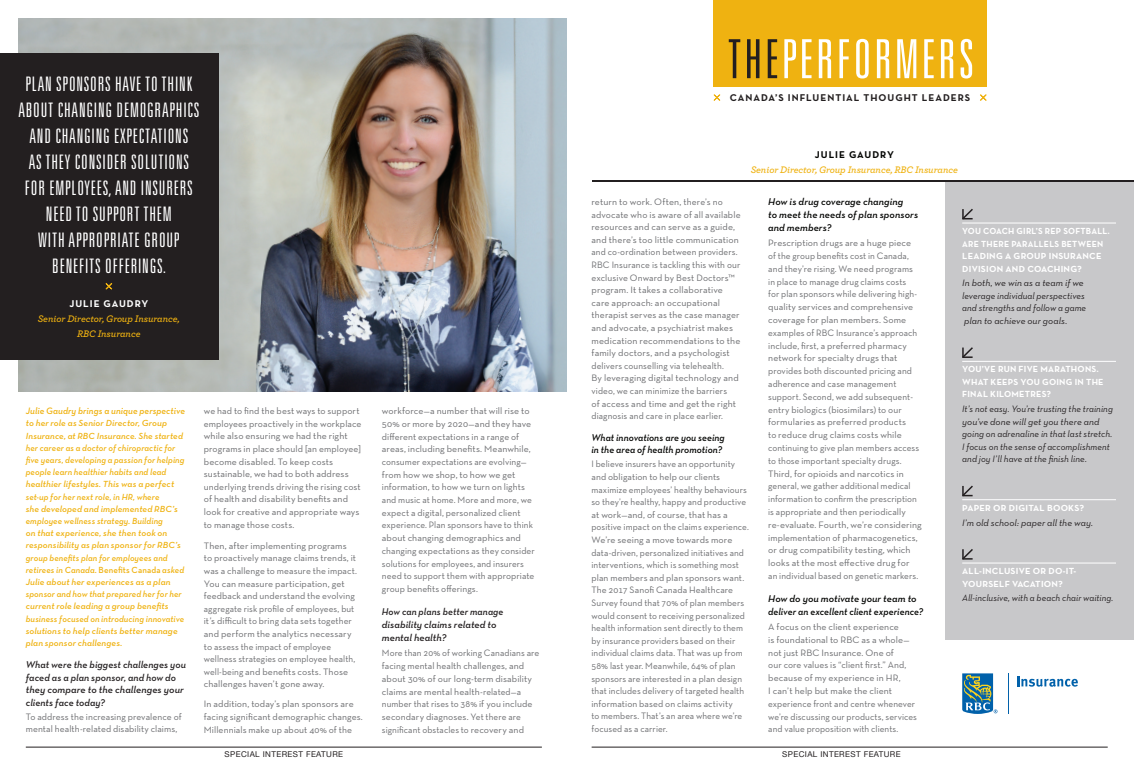
<style>
.page{position:relative;width:1134px;height:774px;background:#fff}
.page>*{position:absolute;margin:0;border:0;box-sizing:border-box;transform-origin:0 0}
.t1{font:300 ultra-condensed 54px "Univers";letter-spacing:.05em;color:#fff}
.t2{font:300 ultra-condensed 20px/26px "Univers";letter-spacing:.04em;color:#fff;text-align:center}
.t3{font:italic 600 10px/12.6px "Neutra Text TF";letter-spacing:.01em;color:#040503}
.t4{font:italic 600 10px/12.6px "Neutra Text TF";letter-spacing:.01em;color:#231f20}
.t5{font:italic 600 10px/15px "Archer Pro";letter-spacing:-.01em;color:#efb211;text-align:center}
.t6{font:10px "Neutra Text TF Bold SC";letter-spacing:.1em;color:#231f20}
.t7{font:10px "Neutra Text TF Bold SC";letter-spacing:.1em;color:#fff}
.t8{font:10px "Neutra Text TF Bold SC";letter-spacing:.1em;color:#040503}
.t9{font:9.5px/12.6px "Neutra Text TF";letter-spacing:.01em;color:#6c6d70}
.t10{font:italic 9.5px/12.5px "Neutra Text TF";letter-spacing:.005em;color:#231f20}
.t11{font:italic 600 9.5px "Neutra Text TF";letter-spacing:.01em;color:#efb211}
.t12{font:italic 600 9px/12.2px "Neutra Text TF";letter-spacing:.01em;color:#efb211}
.t13{font:700 9px/12.5px "Neutra Text TF";letter-spacing:.025em;color:#fff}
.t14{font:8px "Helvetica Neue";letter-spacing:.05em;color:#231f20}
.s1{font-style:normal}
.s2{color:#231f20}
</style>
<div class="page">
<div style="left:714px;top:0;width:273px;height:87px;background:#efb211"></div>
<svg style="left:980px;top:94px;width:7px;height:7px"></svg>
<svg style="left:713px;top:94px;width:8px;height:7px"></svg>
<img style="left:18px;top:18px;width:549px;height:373px">
<div style="left:0;top:54px;width:219px;height:306px;background:#231f20"></div>
<hr style="left:26px;top:747px;width:516px;height:1px;background:#231f20">
<hr style="left:592px;top:747px;width:516px;height:1px;background:#231f20">
<svg style="left:105px;top:283px;width:8px;height:7px"></svg>
<div style="left:945px;top:181px;width:189px;height:459px;background:#c8c8ca"></div>
<hr style="left:962px;top:223px;width:154px;height:1px;background:#fff">
<hr style="left:962px;top:361px;width:154px;height:1px;background:#fff">
<hr style="left:962px;top:499px;width:154px;height:1px;background:#fff">
<hr style="left:962px;top:563px;width:154px;height:1px;background:#fff">
<svg style="left:962px;top:208px;width:11px;height:12px"></svg>
<svg style="left:962px;top:347px;width:11px;height:11px"></svg>
<svg style="left:962px;top:485px;width:11px;height:12px"></svg>
<svg style="left:962px;top:549px;width:11px;height:11px"></svg>
<hr style="left:592px;top:180px;width:542px;height:2px;background:#231f20">
<svg style="left:962px;top:673px;width:35px;height:41px"></svg>
<hr style="left:1008px;top:673px;width:1px;height:41px;background:#0161aa">
<svg style="left:1017px;top:676px;width:61px;height:11px"></svg>
<p class="t2" style="left:18px;top:71px;width:183px">PLAN SPONSORS HAVE TO THINK<br>ABOUT CHANGING DEMOGRAPHICS<br>AND CHANGING EXPECTATIONS<br>AS THEY CONSIDER SOLUTIONS<br>FOR EMPLOYEES, AND INSURERS<br>NEED TO SUPPORT THEM<br>WITH APPROPRIATE GROUP<br>BENEFITS OFFERINGS.</p>
<p class="t7" style="left:69px;top:297px;width:80px">JULIE GAUDRY</p>
<p class="t5" style="left:38px;top:310px;width:143px">Senior Director, Group Insurance,<br>RBC Insurance</p>
<p class="t11" style="left:26px;top:405px;width:161px">Julie Gaudry brings a unique perspective</p>
<p class="t12" style="left:26px;top:417px;width:160px">to her role as Senior Director, Group Insurance, at RBC Insurance. She started her career as a doctor of chiropractic for five years, developing a passion for helping people learn healthier habits and lead healthier lifestyles. This was a perfect set-up for her next role, in HR, where<br>she developed and implemented RBC’s employee wellness strategy. Building<br>on that experience, she then took on responsibility as plan sponsor for RBC’s group benefits plan for employees and retirees in Canada. <span class="s1">Benefits Canada</span> asked Julie about her experiences as a plan sponsor and how that prepared her for her current role leading a group benefits business focused on introducing innovative solutions to help clients better manage plan sponsor challenges.</p>
<p class="t4" style="left:26px;top:658px;width:162px">What were the biggest challenges you faced as a plan sponsor, and how do they compare to the challenges your clients face today?</p>
<p class="t9" style="left:26px;top:710px;width:157px">To address the increasing prevalence of mental health-related disability claims,</p>
<p class="t9" style="left:204px;top:404px;width:159px">we had to find the best ways to support employees proactively in the workplace while also ensuring we had the right programs in place should [an employee] become disabled. To keep costs sustainable, we had to both address underlying trends driving the rising cost of health and disability benefits and look for creative and appropriate ways to manage those costs.</p>
<p class="t9" style="left:204px;top:539px;width:155px">Then, after implementing programs to proactively manage claims trends, it was a challenge to measure the impact.<br>You can measure participation, get feedback and understand the evolving aggregate risk profile of employees, but it’s difficult to bring data sets together and perform the analytics necessary to assess the impact of employee wellness strategies on employee health, well-being and benefits costs. Those challenges haven’t gone away.</p>
<p class="t9" style="left:204px;top:698px;width:161px">In addition, today’s plan sponsors are facing significant demographic changes.<br>Millennials make up about 40% of the</p>
<p class="t9" style="left:382px;top:404px;width:155px">workforce—a number that will rise to 50% or more by 2020—and they have different expectations in a range of areas, including benefits. Meanwhile, consumer expectations are evolving— from how we shop, to how we get information, to how we turn on lights and music at home. More and more, we expect a digital, personalized client experience. Plan sponsors have to think about changing demographics and changing expectations as they consider solutions for employees, and insurers need to support them with appropriate group benefits offerings.</p>
<p class="t4" style="left:382px;top:606px;width:123px">How can plans better manage disability claims related to mental health?</p>
<p class="t9" style="left:382px;top:647px;width:159px">More than 20% of working Canadians are facing mental health challenges, and about 30% of our long-term disability claims are mental health-related—a number that rises to 38% if you include secondary diagnoses. Yet there are significant obstacles to recovery and</p>
<p class="t1" style="left:728px;top:31px;width:248px"><span class="s2">THE</span>PERFORMERS</p>
<p class="t6" style="left:730px;top:91px;width:242px">CANADA’S INFLUENTIAL THOUGHT LEADERS</p>
<p class="t8" style="left:815px;top:149px;width:80px">JULIE GAUDRY</p>
<p class="t5" style="left:751px;top:162px;width:209px">Senior Director, Group Insurance, RBC Insurance</p>
<p class="t9" style="left:591px;top:195px;width:151px">return to work. Often, there’s no advocate who is aware of all available resources and can serve as a guide, and there’s too little communication and co-ordination between providers.<br>RBC Insurance is tackling this with our exclusive Onward by Best Doctors™ program. It takes a collaborative care approach: an occupational therapist serves as the case manager and advocate, a psychiatrist makes medication recommendations to the family doctors, and a psychologist delivers counselling via telehealth.<br>By leveraging digital technology and video, we can minimize the barriers<br>of access and time and get the right diagnosis and care in place earlier.</p>
<p class="t3" style="left:591px;top:431px;width:135px">What innovations are you seeing in the area of health promotion?</p>
<p class="t9" style="left:591px;top:458px;width:159px">I believe insurers have an opportunity and obligation to help our clients maximize employees’ healthy behaviours so they’re healthy, happy and productive at work—and, of course, that has a positive impact on the claims experience.<br>We’re seeing a move towards more data-driven, personalized initiatives and interventions, which is something most plan members and plan sponsors want.<br>The 2017 Sanofi Canada Healthcare Survey found that 70% of plan members would consent to receiving personalized health information sent directly to them by insurance providers based on their individual claims data. That was up from 58% last year. Meanwhile, 64% of plan sponsors are interested in a plan design that includes delivery of targeted health information based on claims activity<br>to members. That’s an area where we’re focused as a carrier.</p>
<p class="t3" style="left:768px;top:196px;width:151px">How is drug coverage changing<br>to meet the needs of plan sponsors and members?</p>
<p class="t9" style="left:768px;top:236px;width:155px">Prescription drugs are a huge piece<br>of the group benefits cost in Canada, and they’re rising. We need programs in place to manage drug claims costs<br>for plan sponsors while delivering high&shy;quality services and comprehensive coverage for plan members. Some examples of RBC Insurance’s approach include, first, a preferred pharmacy network for specialty drugs that provides both discounted pricing and adherence and case management support. Second, we add subsequent&shy;entry biologics (biosimilars) to our formularies as preferred products<br>to reduce drug claims costs while continuing to give plan members access to those important specialty drugs.<br>Third, for opioids and narcotics in general, we gather additional medical information to confirm the prescription is appropriate and then periodically re-evaluate. Fourth, we’re considering implementation of pharmacogenetics, or drug compatibility testing, which looks at the most effective drug for<br>an individual based on genetic markers.</p>
<p class="t3" style="left:768px;top:593px;width:157px">How do you motivate your team to deliver an excellent client experience?</p>
<p class="t9" style="left:768px;top:620px;width:150px">A focus on the client experience<br>is foundational to RBC as a whole— not just RBC Insurance. One of<br>our core values is “client first.” And, because of my experience in HR,<br>I can’t help but make the client experience front and centre whenever we’re discussing our products, services and value proposition with clients.</p>
<p class="t13" style="left:962px;top:225px;width:149px">YOU COACH GIRL’S REP SOFTBALL.<br>ARE THERE PARALLELS BETWEEN<br>LEADING A GROUP INSURANCE<br>DIVISION AND COACHING?</p>
<p class="t10" style="left:962px;top:277px;width:126px">In both, we win as a team if we leverage individual perspectives and strengths and follow a game plan to achieve our goals.</p>
<p class="t13" style="left:962px;top:363px;width:143px">YOU’VE RUN FIVE MARATHONS.<br>WHAT KEEPS YOU GOING IN THE<br>FINAL KILOMETRES?</p>
<p class="t10" style="left:962px;top:403px;width:152px">It’s not easy. You’re trusting the training you’ve done will get you there and going on adrenaline in that last stretch.<br>I focus on the sense of accomplishment and joy I’ll have at the finish line.</p>
<p class="t13" style="left:962px;top:501px;width:123px">PAPER OR DIGITAL BOOKS?</p>
<p class="t10" style="left:962px;top:516px;width:132px">I’m old school: paper all the way.</p>
<p class="t13" style="left:962px;top:565px;width:115px">ALL-INCLUSIVE OR DO-IT-<br>YOURSELF VACATION?</p>
<p class="t10" style="left:962px;top:592px;width:153px">All-inclusive, with a beach chair waiting.</p>
<p class="t14" style="left:225px;top:748px;width:120px">SPECIAL INTEREST FEATURE</p>
<p class="t14" style="left:782px;top:748px;width:120px">SPECIAL INTEREST FEATURE</p>
</div>
